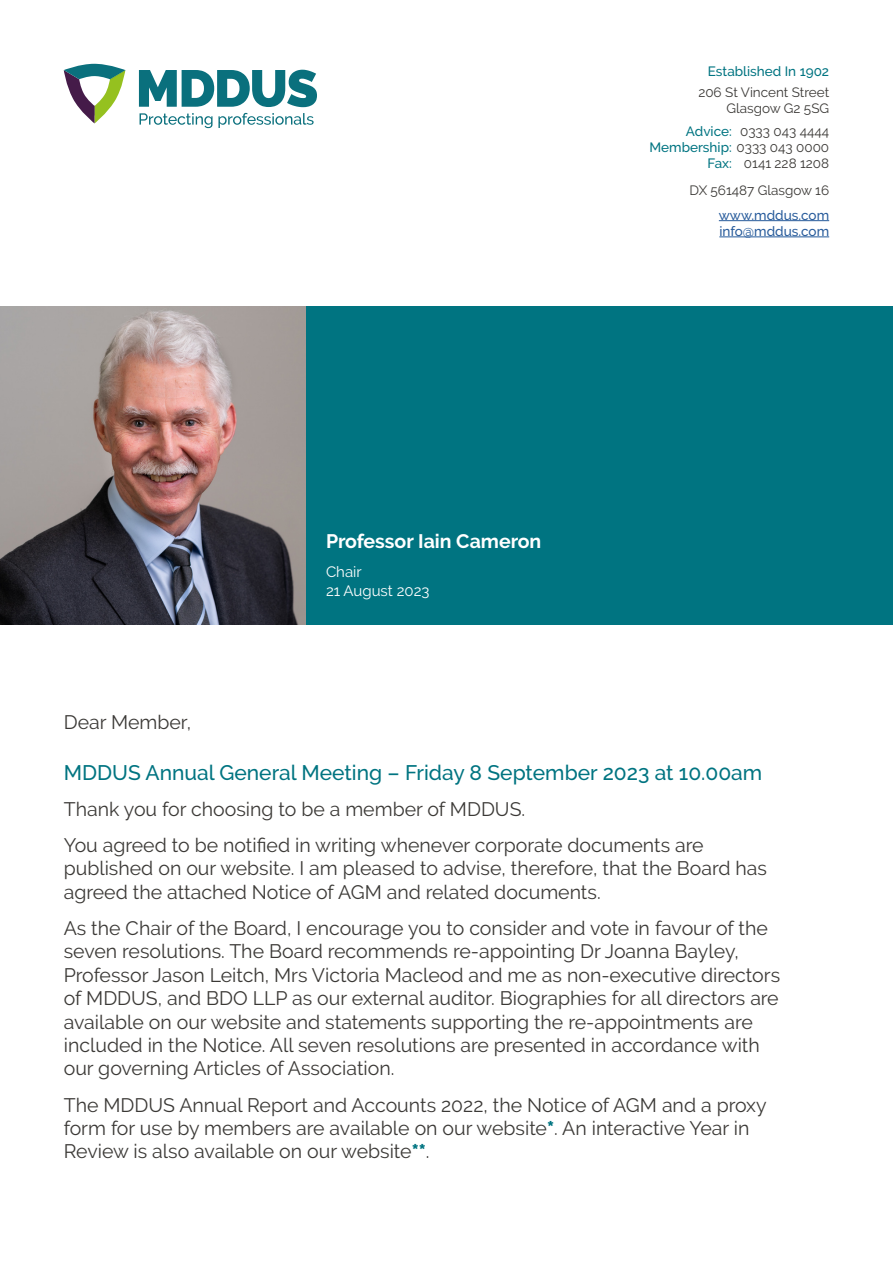
<style>
.page{position:relative;width:893px;height:1263px;background:#fff}
.page>*{position:absolute;margin:0;border:0;box-sizing:border-box;transform-origin:0 0}
.t1{font:500 21px "Raleway";color:#007481}
.t2{font:19.5px/23.4px "Raleway";color:#3b3936}
.t3{font:700 19.5px "Raleway";color:#fff}
.t4{font:15px/19.5px "Raleway";color:#fff}
.t5{font:13.5px/16.2px "Raleway";color:#3b3936;text-align:right}
.t6{font:500 13.5px "Raleway";color:#007481}
.t7{font:500 13.5px/16.2px "Raleway";color:#275b9b}
.s1{font-weight:400;color:#3b3936}
.s2{font-weight:900;color:#007481}
</style>
<div class="page">
<div style="left:301px;top:306px;width:592px;height:319px;background:#007481"></div>
<svg style="left:139px;top:70px;width:178px;height:37px"></svg>
<svg style="left:64px;top:64px;width:61px;height:59px"></svg>
<svg style="left:140px;top:113px;width:174px;height:15px"></svg>
<img style="left:0;top:306px;width:306px;height:319px">
<hr style="left:719px;top:220px;width:110px;height:1px;background:#275b9b">
<hr style="left:719px;top:237px;width:110px;height:1px;background:#275b9b">
<p class="t6" style="left:708px;top:64px;width:123px">Established In 1902</p>
<p class="t5" style="left:698px;top:84px;width:132px">206 St Vincent Street<br>Glasgow G2 5SG</p>
<p class="t6" style="left:686px;top:123px;width:47px">Advice:</p>
<p class="t6" style="left:649px;top:140px;width:181px">Membership: <span class="s1">0333 043 0000</span></p>
<p class="t6" style="left:708px;top:156px;width:26px">Fax:</p>
<p class="t5" style="left:740px;top:123px;width:91px">0333 043 4444</p>
<p class="t5" style="left:744px;top:156px;width:87px">0141 228 1208</p>
<p class="t3" style="left:326px;top:530px;width:217px">Professor Iain Cameron</p>
<p class="t4" style="left:326px;top:562px;width:105px">Chair<br>21 August 2023</p>
<p class="t5" style="left:689px;top:182px;width:141px">DX 561487 Glasgow 16</p>
<p class="t7" style="left:719px;top:207px;width:112px">www.mddus.com info@mddus.com</p>
<p class="t2" style="left:64px;top:710px;width:129px">Dear Member,</p>
<p class="t1" style="left:64px;top:760px;width:700px">MDDUS Annual General Meeting – Friday 8 September 2023 at 10.00am</p>
<p class="t2" style="left:64px;top:791px;width:641px;line-height:36.2px">Thank you for choosing to be a member of MDDUS.<br>You agreed to be notified in writing whenever corporate documents are</p>
<p class="t2" style="left:64px;top:857px;width:705px">published on our website. I am pleased to advise, therefore, that the Board has agreed the attached Notice of AGM and related documents.</p>
<p class="t2" style="left:64px;top:916px;width:718px">As the Chair of the Board, I encourage you to consider and vote in favour of the seven resolutions. The Board recommends re-appointing Dr Joanna Bayley, Professor Jason Leitch, Mrs Victoria Macleod and me as non-executive directors of MDDUS, and BDO LLP as our external auditor. Biographies for all directors are available on our website and statements supporting the re-appointments are included in the Notice. All seven resolutions are presented in accordance with our governing Articles of Association.</p>
<p class="t2" style="left:64px;top:1093px;width:704px">The MDDUS Annual Report and Accounts 2022, the Notice of AGM and a proxy form for use by members are available on our website<span class="s2">*</span>. An interactive Year in<br>Review is also available on our website<span class="s2">**</span>.</p>
</div>
